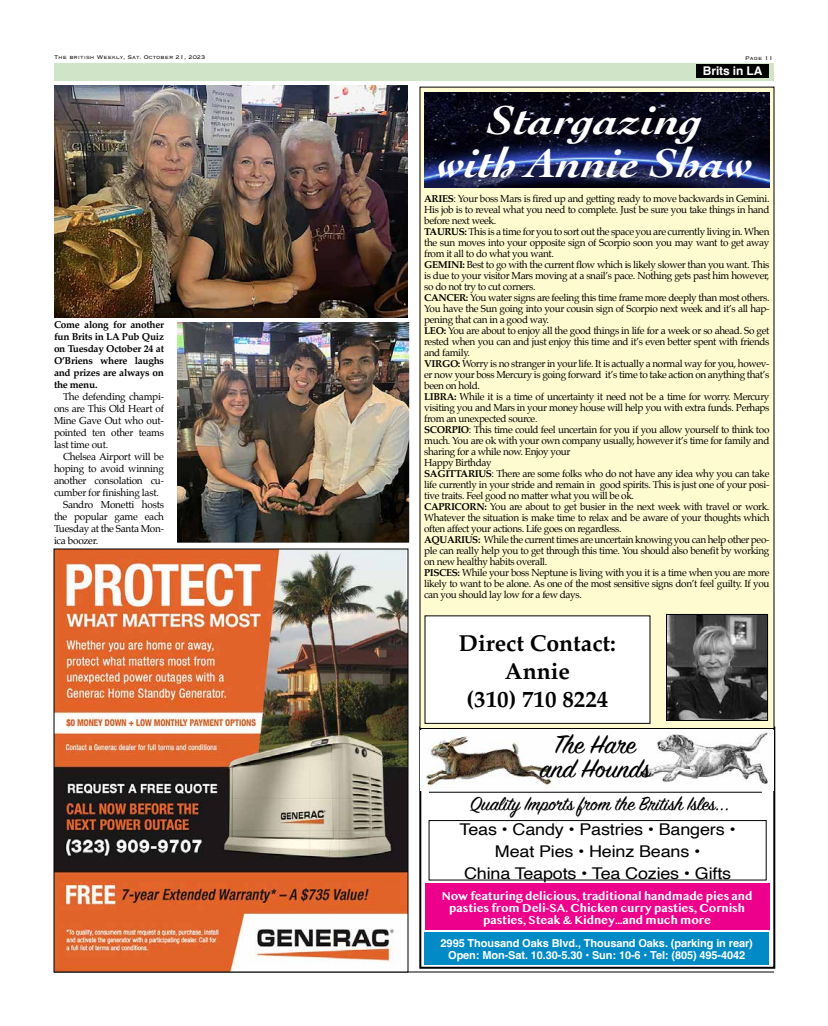
<style>
.page{position:relative;width:828px;height:1026px;background:#fff}
.page>*{position:absolute;margin:0;border:0;box-sizing:border-box;transform-origin:0 0}
.t1{font:italic 700 42.3px/43px "Cochin";color:#fff;text-align:center;scale:1.11 1}
.t2{font:28.8px/24px "Sign Painter House Script";letter-spacing:-.01em;color:#000;text-align:center;scale:1.04 1}
.t3{font:700 23px/27.6px "Palatino";color:#000;text-align:center}
.t4{font:21.1px "Sign Painter House Script";letter-spacing:-.01em;color:#000;scale:1.04 1}
.t5{font:16.2px/21.6px "Helvetica";letter-spacing:-.01em;color:#000;text-align:center;scale:1.11 1}
.t6{font:700 12px/12px "Myanmar MN";letter-spacing:-.01em;color:#fff;text-align:center}
.t7{font:700 12px "Helvetica";letter-spacing:-.01em;color:#fff}
.t8{font:700 11px/12px "Helvetica";letter-spacing:-.01em;color:#fff;text-align:center}
.t9{font:10px/11px "Palatino";letter-spacing:-.035em;color:#000}
.t10{font:700 10px/12px "Palatino";letter-spacing:-.025em;color:#000;text-align:justify}
.t11{font:300 7px "Copperplate";color:#000}
.s1{font-weight:700}
</style>
<div class="page">
<hr style="left:54px;top:972px;width:720px;height:1px;background:#000">
<div style="left:419px;top:727px;width:356px;height:242px;border:2px solid #000"></div>
<div style="left:54px;top:63px;width:720px;height:18px;background:#d0e4c8"></div>
<div style="left:696px;top:64px;width:73px;height:14px;background:#000"></div>
<div style="left:424px;top:932px;width:345px;height:32px;background:#008bc7"></div>
<div style="left:429px;top:820px;width:337px;height:60px;border:1px solid #000"></div>
<div style="left:425px;top:883px;width:345px;height:47px;background:#ec008c"></div>
<div style="left:420px;top:87px;width:354px;height:641px;background:#fffbd0"></div>
<div style="left:425px;top:616px;width:225px;height:107px;background:#fff"></div>
<div style="left:425px;top:616px;width:225px;height:108px;border:1px solid #000"></div>
<img style="left:668px;top:616px;width:98px;height:103px">
<div style="left:666px;top:614px;width:102px;height:107px;border:1px solid #000"></div>
<hr style="left:429px;top:792px;width:333px;height:1px;background:#000">
<img style="left:420px;top:731px;width:354px;height:60px">
<img style="left:424px;top:93px;width:345px;height:95px">
<img style="left:56px;top:551px;width:350px;height:419px">
<div style="left:54px;top:549px;width:354px;height:423px;border:1px solid #000"></div>
<img style="left:54px;top:86px;width:354px;height:231px">
<img style="left:178px;top:323px;width:230px;height:219px">
<div style="left:175px;top:320px;width:236px;height:225px;border:2px solid #fff"></div>
<p class="t11" style="left:54px;top:53px;width:153px">The british Weekly, Sat. October 21, 2023</p>
<p class="t11" style="left:745px;top:54px;width:29px">Page 11</p>
<p class="t7" style="left:703px;top:64px;width:61px">Brits in LA</p>
<p class="t10" style="left:54px;top:319px;width:112px">Come along for another fun Brits in LA Pub Quiz on Tuesday October 24 at O’Briens where laughs and prizes are always on the menu.</p>
<p class="t9" style="left:54px;top:391px;width:112px;line-height:12px;text-align:justify;text-indent:9px">The defending champi&shy;ons are This Old Heart of Mine Gave Out who out&shy;pointed ten other teams last time out.</p>
<p class="t9" style="left:63px;top:451px;width:103px">Chelsea Airport will be</p>
<p class="t9" style="left:54px;top:463px;width:112px">hoping to avoid winning</p>
<p class="t9" style="left:54px;top:475px;width:111px">another consolation cu-</p>
<p class="t9" style="left:54px;top:487px;width:106px">cumber for finishing last.</p>
<p class="t9" style="left:63px;top:499px;width:103px">Sandro Monetti hosts</p>
<p class="t9" style="left:54px;top:511px;width:112px">the popular game each</p>
<p class="t9" style="left:54px;top:523px;width:112px">Tuesday at the Santa Mon-</p>
<p class="t9" style="left:54px;top:535px;width:46px">ica boozer.</p>
<h1 class="t1" style="left:438px;top:96px;width:285px">Stargazing<br>with Annie Shaw</h1>
<p class="t9" style="left:424px;top:193px;width:347px"><span class="s1">ARIES</span>: Your boss Mars is fired up and getting ready to move backwards in Gemini.<br>His job is to reveal what you need to complete. Just be sure you take things in hand before next week.<br><span class="s1">TAURUS:</span> This is a time for you to sort out the space you are currently living in. When the sun moves into your opposite sign of Scorpio soon you may want to get away from it all to do what you want.<br><span class="s1">GEMINI:</span> Best to go with the current flow which is likely slower than you want. This is due to your visitor Mars moving at a snail’s pace. Nothing gets past him however, so do not try to cut corners.<br><span class="s1">CANCER:</span> You water signs are feeling this time frame more deeply than most others.<br>You have the Sun going into your cousin sign of Scorpio next week and it’s all hap&shy;pening that can in a good way.<br><span class="s1">LEO:</span> You are about to enjoy all the good things in life for a week or so ahead. So get rested when you can and just enjoy this time and it’s even better spent with friends and family.<br><span class="s1">VIRGO:</span> Worry is no stranger in your life. It is actually a normal way for you, howev&shy;er now your boss Mercury is going forward it’s time to take action on anything that’s been on hold.<br><span class="s1">LIBRA:</span> While it is a time of uncertainty it need not be a time for worry. Mercury visiting you and Mars in your money house will help you with extra funds. Perhaps from an unexpected source.<br><span class="s1">SCORPIO</span>: This time could feel uncertain for you if you allow yourself to think too much. You are ok with your own company usually, however it’s time for family and sharing for a while now. Enjoy your<br>Happy Birthday<br><span class="s1">SAGITTARIUS</span>: There are some folks who do not have any idea why you can take life currently in your stride and remain in good spirits. This is just one of your posi&shy;tive traits. Feel good no matter what you will be ok.<br><span class="s1">CAPRICORN:</span> You are about to get busier in the next week with travel or work.<br>Whatever the situation is make time to relax and be aware of your thoughts which often affect your actions. Life goes on regardless.<br><span class="s1">AQUARIUS:</span> While the current times are uncertain knowing you can help other peo&shy;ple can really help you to get through this time. You should also benefit by working on new healthy habits overall.<br><span class="s1">PISCES:</span> While your boss Neptune is living with you it is a time when you are more likely to want to be alone. As one of the most sensitive signs don’t feel guilty. If you can you should lay low for a few days.</p>
<h3 class="t3" style="left:459px;top:629px;width:159px">Direct Contact:<br>Annie<br>(310) 710 8224</h3>
<h2 class="t2" style="left:540px;top:735px;width:107px">The Hare and Hounds</h2>
<h3 class="t4" style="left:470px;top:791px;width:251px">Quality Imports from the British Isles...</h3>
<h3 class="t5" style="left:460px;top:819px;width:250px">Teas • Candy • Pastries • Bangers •<br>Meat Pies • Heinz Beans •<br>China Teapots • Tea Cozies • Gifts</h3>
<p class="t6" style="left:442px;top:890px;width:312px">Now featuring delicious, traditional handmade pies and pasties from Deli-SA. Chicken curry pasties, Cornish pasties, Steak &amp; Kidney...and much more</p>
<p class="t8" style="left:441px;top:938px;width:314px">2995 Thousand Oaks Blvd., Thousand Oaks. (parking in rear)<br>Open: Mon-Sat. 10.30-5.30 • Sun: 10-6 • Tel: (805) 495-4042</p>
</div>
